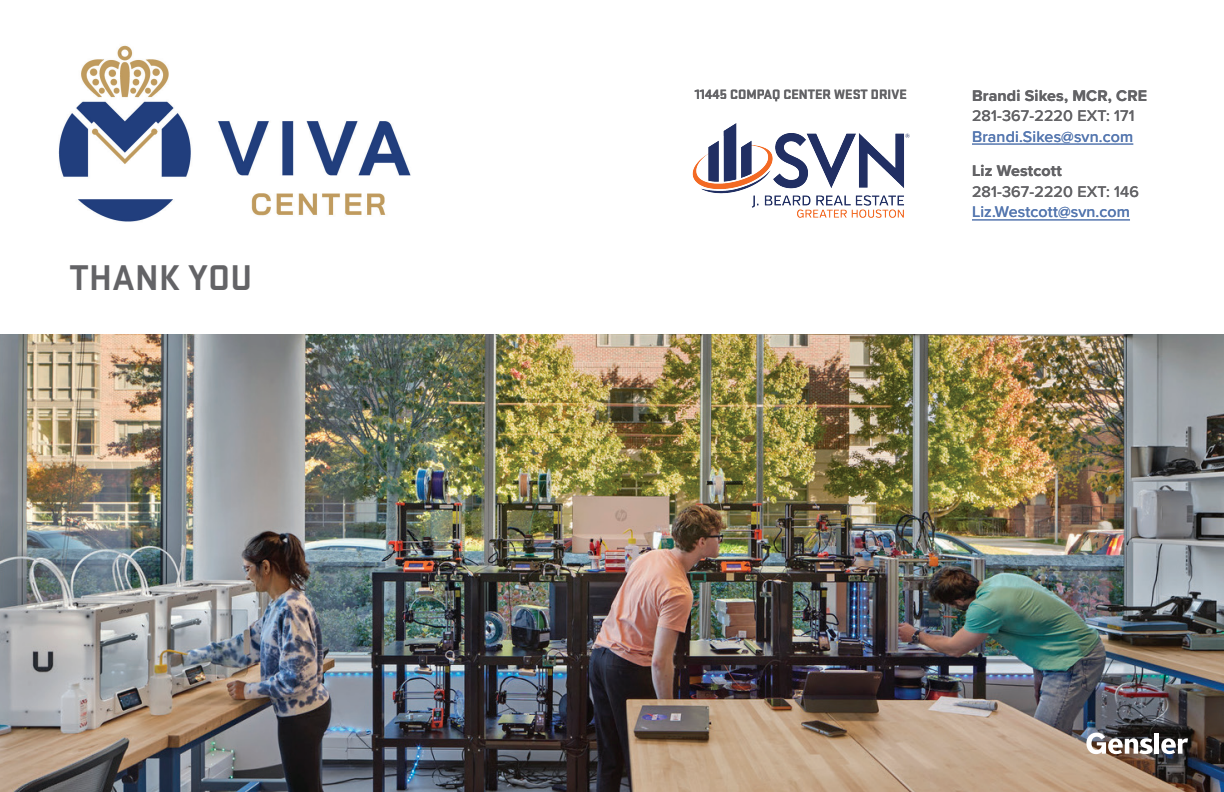
<style>
.page{position:relative;width:1224px;height:792px;background:#fff}
.page>*{position:absolute;margin:0;border:0;box-sizing:border-box;transform-origin:0 0}
.t1{font:700 37.2px "Stratum 1";letter-spacing:.01em;color:#636366}
.t2{font:500 16px "Proxima Nova";letter-spacing:.01em;color:#5678b0}
.t3{font:500 16px "Proxima Nova";letter-spacing:.01em;color:#636366}
.t4{font:700 16px "Proxima Nova";letter-spacing:.01em;color:#636366}
.t5{font:700 14px "Stratum 1";color:#636366}
</style>
<div class="page">
<img style="left:0;top:335px;width:1224px;height:457px">
<hr style="left:1155px;top:733px;width:4px;height:21px;background:#fff">
<svg style="left:1161px;top:738px;width:27px;height:16px"></svg>
<svg style="left:1086px;top:733px;width:67px;height:21px"></svg>
<img style="left:692px;top:124px;width:218px;height:94px">
<img style="left:58px;top:45px;width:353px;height:177px">
<hr style="left:972px;top:144px;width:161px;height:1px;background:#5678b0">
<hr style="left:972px;top:219px;width:158px;height:1px;background:#5678b0">
<h1 class="t1" style="left:69px;top:252px;width:184px">THANK YOU</h1>
<p class="t5" style="left:695px;top:84px;width:214px">11445 COMPAQ CENTER WEST DRIVE</p>
<p class="t4" style="left:972px;top:83px;width:177px">Brandi Sikes, MCR, CRE</p>
<p class="t3" style="left:972px;top:104px;width:164px">281-367-2220 EXT: 171</p>
<p class="t2" style="left:972px;top:124px;width:163px">Brandi.Sikes@svn.com</p>
<p class="t4" style="left:972px;top:159px;width:91px">Liz Westcott</p>
<p class="t3" style="left:972px;top:180px;width:169px">281-367-2220 EXT: 146</p>
<p class="t2" style="left:972px;top:200px;width:160px">Liz.Westcott@svn.com</p>
</div>
